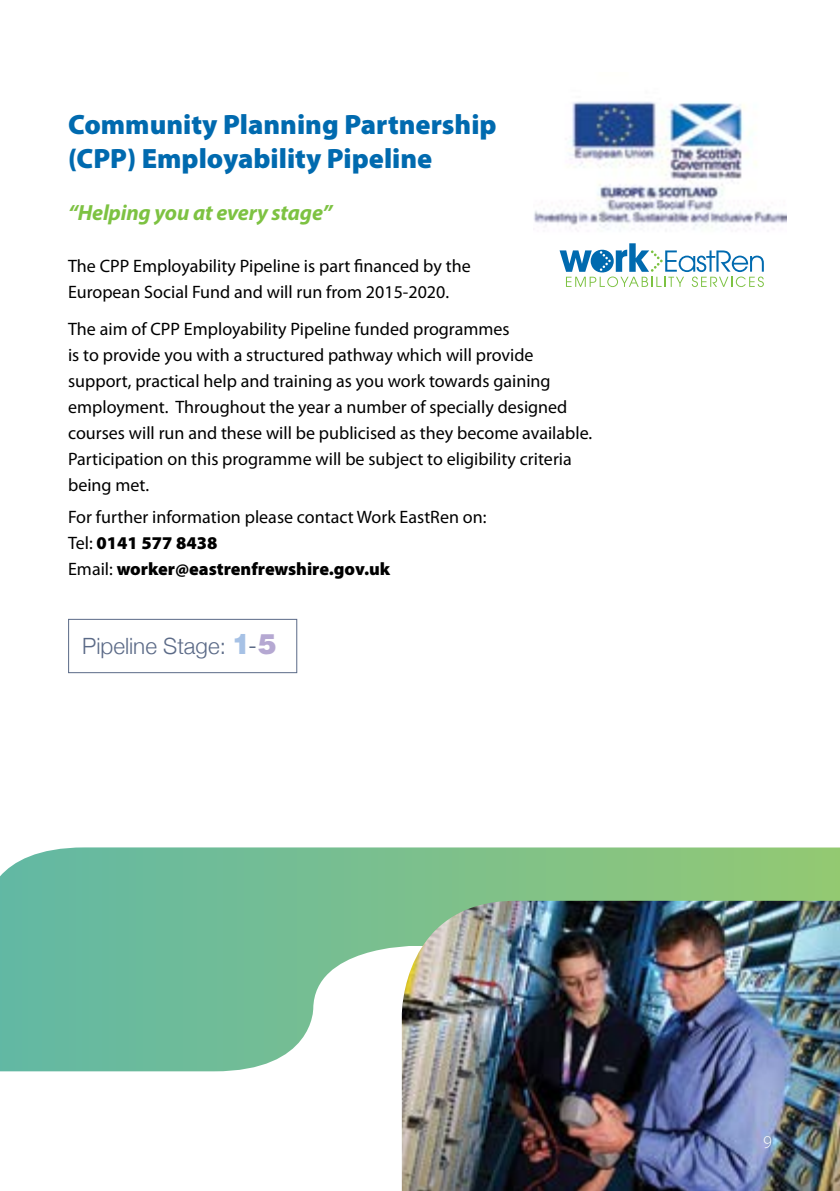
<style>
.page{position:relative;width:840px;height:1191px;background:#fff}
.page>*{position:absolute;margin:0;border:0;box-sizing:border-box;transform-origin:0 0}
.t1{font:900 28px/33.6px "Myriad Pro";color:#006aaf}
.t2{font:300 22.4px "Helvetica Neue";color:#5b6a87}
.t3{font:italic 700 22px "Myriad Pro";letter-spacing:-.01em;color:#7dc242}
.t4{font:18px/26px "Myriad Pro";color:#000}
.t5{font:300 18px "Myriad Pro";color:#fff}
.s1{font-weight:900}
.s2{font-family:"Helvetica LT";font-weight:900;font-size:28px;color:#a6c1e5}
.s3{font-size:24px}
.s4{font-family:"Helvetica LT";font-weight:900;font-size:28px;color:#b5a8d2}
</style>
<div class="page">
<svg style="left:0;top:847px;width:839px;height:224px;background:#81c49f"></svg>
<img style="left:401px;top:900px;width:438px;height:291px">
<svg style="left:559px;top:243px;width:204px;height:44px"></svg>
<img style="left:534px;top:101px;width:252px;height:130px">
<div style="left:68px;top:619px;width:229px;height:54px;border:1px solid #5b6a87"></div>
<h1 class="t1" style="left:68px;top:107px;width:430px">Community Planning Partnership (CPP) Employability Pipeline</h1>
<p class="t3" style="left:68px;top:198px;width:266px">“Helping you at every stage”</p>
<p class="t4" style="left:68px;top:253px;width:404px">The CPP Employability Pipeline is part financed by the<br>European Social Fund and will run from 2015-2020.</p>
<p class="t4" style="left:68px;top:316px;width:525px">The aim of CPP Employability Pipeline funded programmes<br>is to provide you with a structured pathway which will provide support, practical help and training as you work towards gaining employment. Throughout the year a number of specially designed courses will run and these will be publicised as they become available.<br>Participation on this programme will be subject to eligibility criteria being met.</p>
<p class="t4" style="left:68px;top:504px;width:419px">For further information please contact Work EastRen on:<br>Tel: <span class="s1">0141 577 8438<br></span>Email: <span class="s1">worker@eastrenfrewshire.gov.uk</span></p>
<p class="t2" style="left:82px;top:627px;width:196px">Pipeline Stage: <span class="s2">1</span><span class="s3">-</span><span class="s4">5</span></p>
<p class="t5" style="left:762px;top:1131px;width:10px">9</p>
</div>
